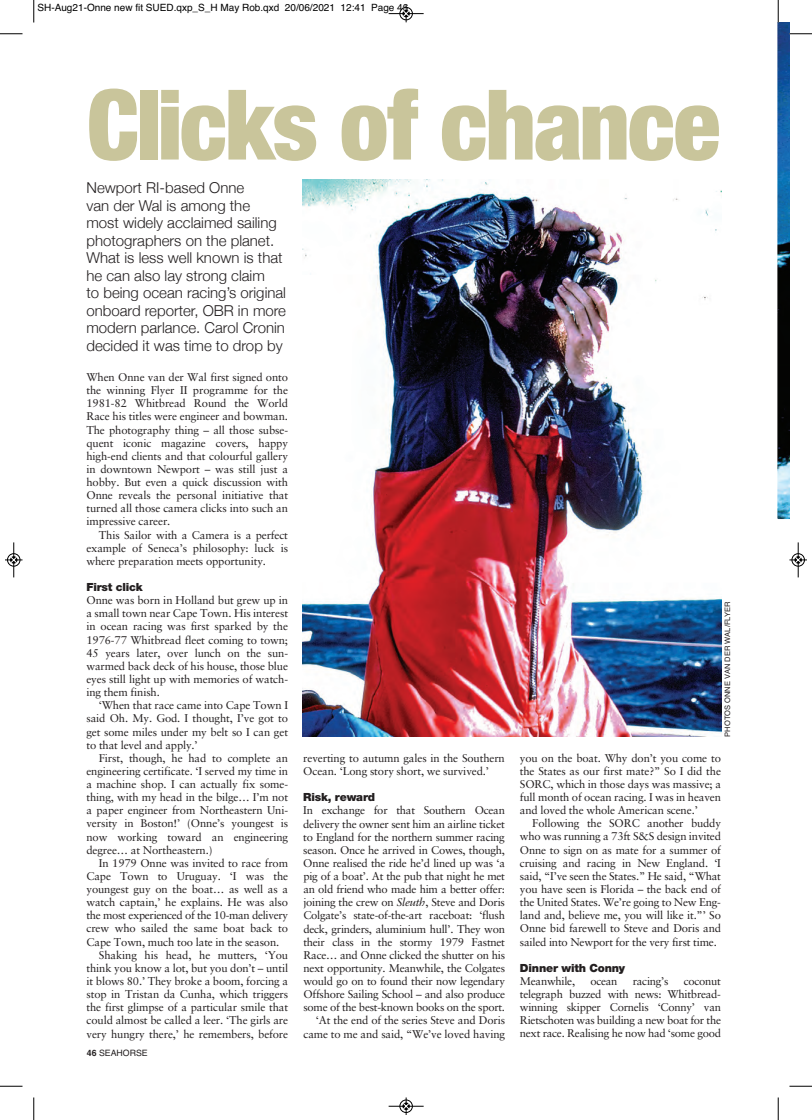
<style>
.page{position:relative;width:812px;height:1120px;background:#fff}
.page>*{position:absolute;margin:0;border:0;box-sizing:border-box;transform-origin:0 0}
.t1{font:900 condensed 97.5px "Helvetica Neue";letter-spacing:-.02em;color:#c9c59b}
.t2{font:300 15px/17.5px "Helvetica Neue";color:#231f20}
.t3{font:11.25px/13.1px "Sabon";letter-spacing:-.01em;color:#231f20;text-align:justify}
.t4{font:11.25px "Sabon";letter-spacing:-.03em;color:#231f20}
.t5{font:900 11.25px "Helvetica Neue";letter-spacing:-.015em;color:#231f20}
.t6{font:10px "Helvetica";color:#000}
.t7{font:8.75px "Helvetica";color:#231f20}
.t8{font:7.5px "Helvetica";color:#231f20}
.s1{font-weight:700}
.s2{font-style:italic}
</style>
<div class="page">
<img style="left:303px;top:180px;width:418px;height:556px">
<svg style="left:33px;top:0;width:2px;height:23px"></svg>
<svg style="left:0;top:33px;width:22px;height:2px"></svg>
<svg style="left:777px;top:0;width:35px;height:519px"></svg>
<svg style="left:33px;top:1097px;width:2px;height:23px"></svg>
<svg style="left:0;top:1086px;width:22px;height:1px"></svg>
<svg style="left:777px;top:1097px;width:2px;height:23px"></svg>
<svg style="left:789px;top:1086px;width:23px;height:1px"></svg>
<div style="left:399px;top:7px;width:14px;height:13px;border:1px solid #fff;border-radius:50%"></div>
<hr style="left:388px;top:13px;width:35px;height:1px;background:#000">
<div style="left:400px;top:7px;width:12px;height:13px;border:1px solid #000;border-radius:50%"></div>
<svg style="left:403px;top:5px;width:6px;height:17px"></svg>
<div style="left:399px;top:1099px;width:14px;height:14px;border:1px solid #fff;border-radius:50%"></div>
<hr style="left:388px;top:1106px;width:35px;height:1px;background:#000">
<div style="left:400px;top:1100px;width:12px;height:13px;border:1px solid #000;border-radius:50%"></div>
<svg style="left:403px;top:1097px;width:6px;height:18px"></svg>
<div style="left:7px;top:553px;width:13px;height:14px;border:1px solid #fff;border-radius:50%"></div>
<hr style="left:14px;top:542px;width:1px;height:35px;background:#000">
<div style="left:7px;top:553px;width:13px;height:13px;border:1px solid #000;border-radius:50%"></div>
<svg style="left:5px;top:557px;width:17px;height:6px"></svg>
<div style="left:791px;top:553px;width:13px;height:14px;border:1px solid #fff;border-radius:50%"></div>
<hr style="left:798px;top:542px;width:1px;height:35px;background:#000">
<div style="left:791px;top:553px;width:13px;height:13px;border:1px solid #000;border-radius:50%"></div>
<svg style="left:789px;top:557px;width:18px;height:6px"></svg>
<p class="t6" style="left:38px;top:2px;width:372px">SH-Aug21-Onne new fit SUED.qxp_S_H May Rob.qxd 20/06/2021 12:41 Page 46</p>
<h1 class="t1" style="left:87px;top:90px;width:635px">Clicks of chance</h1>
<p class="t2" style="left:86px;top:179px;width:201px">Newport RI-based Onne<br>van der Wal is among the most widely acclaimed sailing photographers on the planet.<br>What is less well known is that he can also lay strong claim<br>to being ocean racing’s original onboard reporter, OBR in more modern parlance. Carol Cronin decided it was time to drop by</p>
<p class="t3" style="left:86px;top:371px;width:203px">When Onne van der Wal first signed onto the winning Flyer II programme for the 1981-82 Whitbread Round the World Race his titles were engineer and bowman.<br>The photography thing – all those subse&shy;quent iconic magazine covers, happy high-end clients and that colourful gallery in downtown Newport – was still just a hobby. But even a quick discussion with Onne reveals the personal initiative that turned all those camera clicks into such an impressive career.</p>
<p class="t3" style="left:86px;top:529px;width:203px;text-indent:12px">This Sailor with a Camera is a perfect example of Seneca’s philosophy: luck is where preparation meets opportunity.</p>
<p class="t5" style="left:86px;top:583px;width:58px">First click</p>
<p class="t3" style="left:86px;top:595px;width:203px">Onne was born in Holland but grew up in a small town near Cape Town. His interest in ocean racing was first sparked by the 1976-77 Whitbread fleet coming to town; 45 years later, over lunch on the sun&shy;warmed back deck of his house, those blue eyes still light up with memories of watch&shy;ing them finish.</p>
<p class="t3" style="left:86px;top:700px;width:203px;text-indent:12px">‘When that race came into Cape Town I said Oh. My. God. I thought, I’ve got to get some miles under my belt so I can get to that level and apply.’</p>
<p class="t3" style="left:86px;top:752px;width:203px;text-indent:12px">First, though, he had to complete an engineering certificate. ‘I served my time in a machine shop. I can actually fix some&shy;thing, with my head in the bilge… I’m not a paper engineer from Northeastern Uni&shy;versity in Boston!’ (Onne’s youngest is now working toward an engineering degree… at Northeastern.)</p>
<p class="t3" style="left:99px;top:857px;width:191px">In 1979 Onne was invited to race from</p>
<p class="t3" style="left:86px;top:870px;width:203px">Cape Town to Uruguay. ‘I was the</p>
<p class="t3" style="left:86px;top:883px;width:203px">youngest guy on the boat… as well as a</p>
<p class="t3" style="left:86px;top:897px;width:203px">watch captain,’ he explains. He was also</p>
<p class="t4" style="left:86px;top:911px;width:203px">the most experienced of the 10-man delivery</p>
<p class="t3" style="left:86px;top:923px;width:203px">crew who sailed the same boat back to</p>
<p class="t3" style="left:86px;top:936px;width:194px">Cape Town, much too late in the season.</p>
<p class="t3" style="left:99px;top:949px;width:191px">Shaking his head, he mutters, ‘You</p>
<p class="t3" style="left:86px;top:962px;width:203px">think you know a lot, but you don’t – until</p>
<p class="t3" style="left:86px;top:975px;width:203px">it blows 80.’ They broke a boom, forcing a</p>
<p class="t3" style="left:87px;top:988px;width:203px">stop in Tristan da Cunha, which triggers</p>
<p class="t3" style="left:87px;top:1002px;width:203px">the first glimpse of a particular smile that</p>
<p class="t3" style="left:87px;top:1015px;width:203px">could almost be called a leer. ‘The girls are</p>
<p class="t3" style="left:87px;top:1028px;width:203px">very hungry there,’ he remembers, before</p>
<p class="t7" style="left:87px;top:1048px;width:62px"><span class="s1">46</span> SEAHORSE</p>
<p class="t3" style="left:303px;top:752px;width:203px">reverting to autumn gales in the Southern<br>Ocean. ‘Long story short, we survived.’</p>
<p class="t5" style="left:303px;top:793px;width:73px">Risk, reward</p>
<p class="t3" style="left:303px;top:805px;width:203px;text-align:right">In exchange for that Southern Ocean delivery the owner sent him an airline ticket to England for the northern summer racing season. Once he arrived in Cowes, though, Onne realised the ride he’d lined up was ‘a pig of a boat’. At the pub that night he met an old friend who made him a better offer: joining the crew on <span class="s2">Sleuth</span>, Steve and Doris Colgate’s state-of-the-art raceboat: ‘flush deck, grinders, aluminium hull’. They won their class in the stormy 1979 Fastnet Race… and Onne clicked the shutter on his next opportunity. Meanwhile, the Colgates would go on to found their now legendary Offshore Sailing School – and also produce some of the best-known books on the sport. ‘At the end of the series Steve and Doris came to me and said, “We’ve loved having</p>
<p class="t8" style="left:723px;top:737px;width:137px;rotate:-90deg">PHOTOS ONNE VAN DER WAL/FLYER</p>
<p class="t3" style="left:520px;top:752px;width:203px">you on the boat. Why don’t you come to the States as our first mate?” So I did the SORC, which in those days was massive; a full month of ocean racing. I was in heaven and loved the whole American scene.’</p>
<p class="t3" style="left:520px;top:818px;width:203px;text-indent:12px">Following the SORC another buddy who was running a 73ft S&amp;S design invited Onne to sign on as mate for a summer of cruising and racing in New England. ‘I said, “I’ve seen the States.” He said, “What you have seen is Florida – the back end of the United States. We’re going to New Eng&shy;land and, believe me, you will like it.”’ So Onne bid farewell to Steve and Doris and sailed into Newport for the very first time.</p>
<p class="t5" style="left:520px;top:964px;width:107px">Dinner with Conny</p>
<p class="t3" style="left:520px;top:975px;width:57px">Meanwhile,</p>
<p class="t3" style="left:590px;top:975px;width:29px">ocean</p>
<p class="t3" style="left:632px;top:975px;width:37px">racing’s</p>
<p class="t3" style="left:520px;top:975px;width:203px;text-indent:164px">coconut telegraph buzzed with news: Whitbread&shy;winning skipper Cornelis ‘Conny’ van Rietschoten was building a new boat for the next race. Realising he now had ‘some good</p>
</div>
